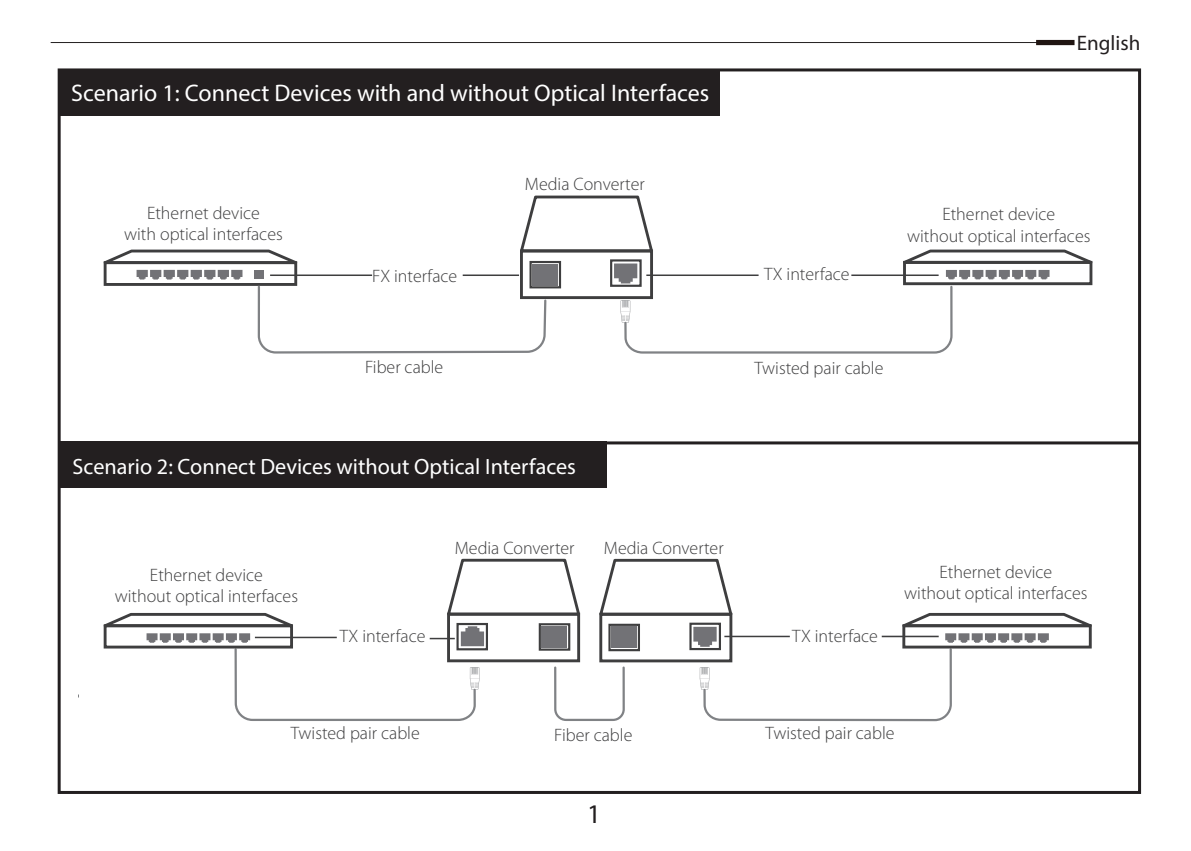
<style>
.page{position:relative;width:1191px;height:851px;background:#fff}
.page>*{position:absolute;margin:0;border:0;box-sizing:border-box;transform-origin:0 0}
.t1{font:27px "Myriad Pro";color:#231f20}
.t2{font:24px "Myriad Pro";color:#fff}
.t3{font:22.2px "Myriad Pro";color:#fff}
.t4{font:21px "Myriad Pro";color:#231f20}
.t5{font:300 18px/21.6px "Myriad Pro";color:#3e3e3f;text-align:center}
</style>
<div class="page">
<hr style="left:51px;top:42px;width:1023px;height:1px;background:#231f20">
<div style="left:1036px;top:40px;width:38px;height:5px;border:3px solid #201512"></div>
<div style="left:61px;top:441px;width:546px;height:47px;background:#231f20"></div>
<div style="left:58px;top:69px;width:661px;height:47px;background:#231f20"></div>
<hr style="left:61px;top:441px;width:1078px;height:3px;background:#231f20">
<svg style="left:103px;top:195px;width:990px;height:159px"></svg>
<hr style="left:463px;top:274px;width:56px;height:2px;background:#3e3e3f">
<svg style="left:103px;top:558px;width:989px;height:164px"></svg>
<div style="left:532px;top:264px;width:26px;height:21px;background:#727276"></div>
<div style="left:539px;top:623px;width:31px;height:27px;border:2px solid #3e3e3f"></div>
<div style="left:541px;top:626px;width:26px;height:21px;background:#727276"></div>
<div style="left:608px;top:623px;width:32px;height:28px;border:2px solid #3e3e3f"></div>
<div style="left:611px;top:626px;width:26px;height:22px;background:#727276"></div>
<h2 class="t2" style="left:71px;top:78px;width:640px">Scenario 1: Connect Devices with and without Optical Interfaces</h2>
<p class="t5" style="left:525px;top:173px;width:121px">Media Converter</p>
<p class="t4" style="left:1076px;top:30px;width:65px">English</p>
<p class="t5" style="left:124px;top:202px;width:160px">Ethernet device<br>with optical interfaces</p>
<p class="t5" style="left:907px;top:204px;width:185px">Ethernet device<br>without optical interfaces</p>
<p class="t5" style="left:372px;top:266px;width:87px">FX interface</p>
<p class="t5" style="left:365px;top:357px;width:80px">Fiber cable</p>
<p class="t5" style="left:764px;top:263px;width:87px">TX interface</p>
<p class="t5" style="left:754px;top:357px;width:130px">Twisted pair cable</p>
<p class="t3" style="left:73px;top:453px;width:505px">Scenario 2: Connect Devices without Optical Interfaces</p>
<p class="t5" style="left:115px;top:564px;width:185px">Ethernet device<br>without optical interfaces</p>
<p class="t5" style="left:340px;top:625px;width:87px">TX interface</p>
<p class="t5" style="left:455px;top:537px;width:121px">Media Converter</p>
<p class="t5" style="left:604px;top:537px;width:121px">Media Converter</p>
<p class="t5" style="left:792px;top:625px;width:87px">TX interface</p>
<p class="t5" style="left:904px;top:561px;width:185px">Ethernet device<br>without optical interfaces</p>
<p class="t5" style="left:291px;top:722px;width:130px">Twisted pair cable</p>
<p class="t5" style="left:765px;top:722px;width:130px">Twisted pair cable</p>
<p class="t5" style="left:554px;top:724px;width:80px">Fiber cable</p>
<h1 class="t1" style="left:587px;top:796px;width:15px">1</h1>
</div>
